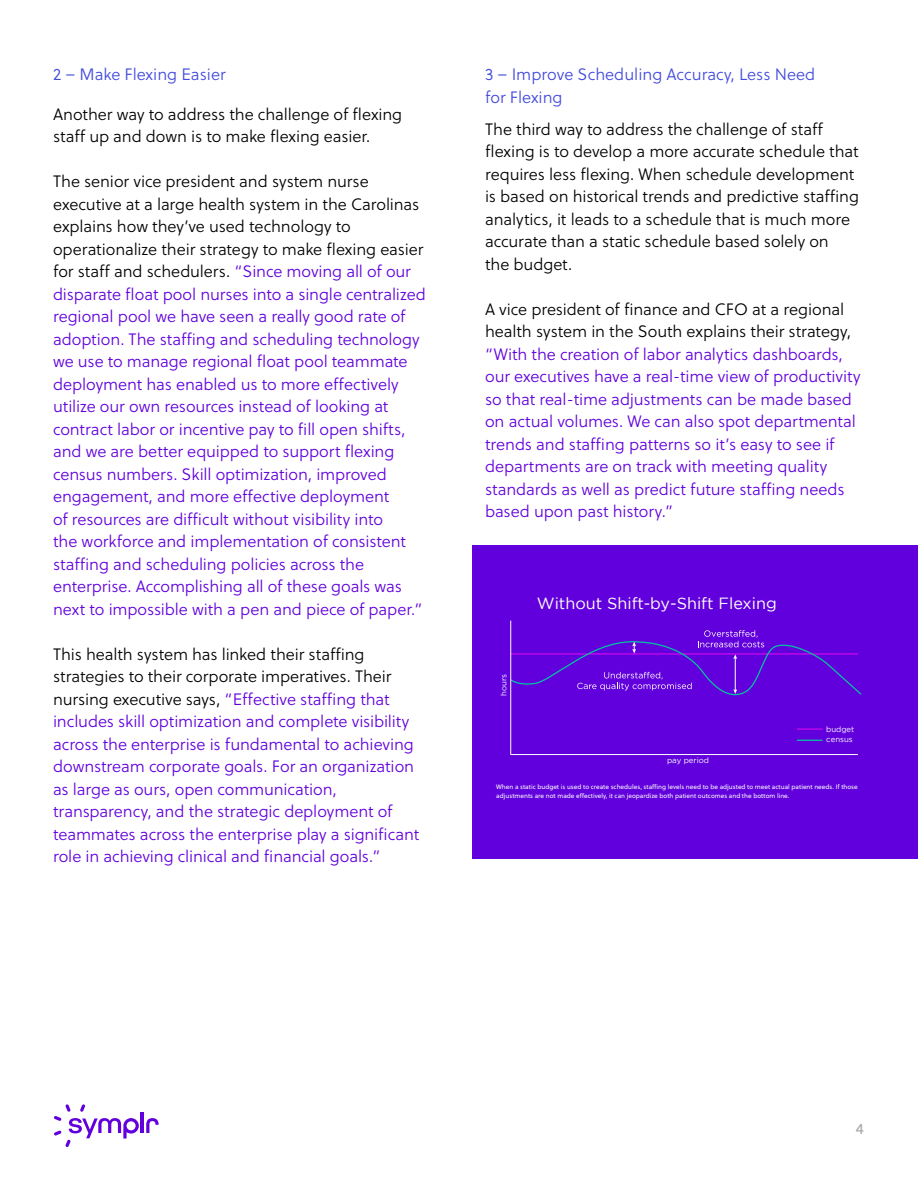
<style>
.page{position:relative;width:918px;height:1188px;background:#fff}
.page>*{position:absolute;margin:0;border:0;box-sizing:border-box;transform-origin:0 0}
.t1{font:16.5px/22.5px "Soleil Lt";letter-spacing:-.005em;color:#6100dc}
.t2{font:16.5px/22.5px "Soleil Lt";letter-spacing:-.005em;color:#000}
.t3{font:16.5px/22.5px "Soleil Lt";color:#424adc}
.t4{font:16.2px "Gotham";color:#fff}
.t5{font:15px "Soleil";color:#a8a8a8}
.t6{font:7.8px/10.5px "Gotham";color:#fff}
.t7{font:6.45px/9px "Soleil";color:#fff}
.s1{color:#000}
</style>
<div class="page">
<div style="left:472px;top:545px;width:446px;height:313px;background:#6100dc"></div>
<hr style="left:511px;top:754px;width:347px;height:1px;background:#fff">
<svg style="left:797px;top:729px;width:26px;height:1px"></svg>
<svg style="left:797px;top:740px;width:26px;height:1px"></svg>
<svg style="left:511px;top:630px;width:351px;height:71px"></svg>
<hr style="left:510px;top:621px;width:1px;height:134px;background:#fff">
<hr style="left:141px;top:1113px;width:3px;height:20px;background:#6100dc">
<svg style="left:146px;top:1118px;width:13px;height:15px"></svg>
<svg style="left:54px;top:1104px;width:85px;height:43px"></svg>
<p class="t3" style="left:53px;top:64px;width:174px">2 – Make Flexing Easier</p>
<p class="t3" style="left:485px;top:64px;width:332px">3 – Improve Scheduling Accuracy, Less Need for Flexing</p>
<p class="t2" style="left:53px;top:103px;width:351px">Another way to address the challenge of flexing staff up and down is to make flexing easier.</p>
<p class="t1" style="left:53px;top:171px;width:374px"><span class="s1">The senior vice president and system nurse executive at a large health system in the Carolinas explains how they’ve used technology to operationalize their strategy to make flexing easier for staff and schedulers.</span> “Since moving all of our disparate float pool nurses into a single centralized regional pool we have seen a really good rate of adoption. The staffing and scheduling technology we use to manage regional float pool teammate deployment has enabled us to more effectively utilize our own resources instead of looking at contract labor or incentive pay to fill open shifts, and we are better equipped to support flexing census numbers. Skill optimization, improved engagement, and more effective deployment<br>of resources are difficult without visibility into<br>the workforce and implementation of consistent staffing and scheduling policies across the enterprise. Accomplishing all of these goals was next to impossible with a pen and piece of paper.”</p>
<p class="t1" style="left:53px;top:643px;width:368px"><span class="s1">This health system has linked their staffing strategies to their corporate imperatives. Their nursing executive says,</span> “Effective staffing that includes skill optimization and complete visibility across the enterprise is fundamental to achieving downstream corporate goals. For an organization as large as ours, open communication, transparency, and the strategic deployment of teammates across the enterprise play a significant role in achieving clinical and financial goals.”</p>
<p class="t2" style="left:485px;top:118px;width:375px">The third way to address the challenge of staff flexing is to develop a more accurate schedule that requires less flexing. When schedule development is based on historical trends and predictive staffing analytics, it leads to a schedule that is much more accurate than a static schedule based solely on<br>the budget.</p>
<p class="t2" style="left:485px;top:298px;width:368px">A vice president of finance and CFO at a regional health system in the South explains their strategy,</p>
<p class="t1" style="left:485px;top:343px;width:377px">“With the creation of labor analytics dashboards, our executives have a real-time view of productivity so that real-time adjustments can be made based on actual volumes. We can also spot departmental trends and staffing patterns so it’s easy to see if departments are on track with meeting quality standards as well as predict future staffing needs based upon past history.”</p>
<p class="t4" style="left:537px;top:593px;width:241px">Without Shift-by-Shift Flexing</p>
<p class="t6" style="left:498px;top:696px;width:23px;rotate:-90deg">hours</p>
<p class="t6" style="left:826px;top:723px;width:30px">budget census</p>
<p class="t6" style="left:667px;top:755px;width:43px">pay period</p>
<p class="t7" style="left:496px;top:783px;width:363px">When a static budget is used to create schedules, staffing levels need to be adjusted to meet actual patient needs. If those adjustments are not made effectively, it can jeopardize both patient outcomes and the bottom line.</p>
<p class="t5" style="left:856px;top:1119px;width:10px">4</p>
</div>
